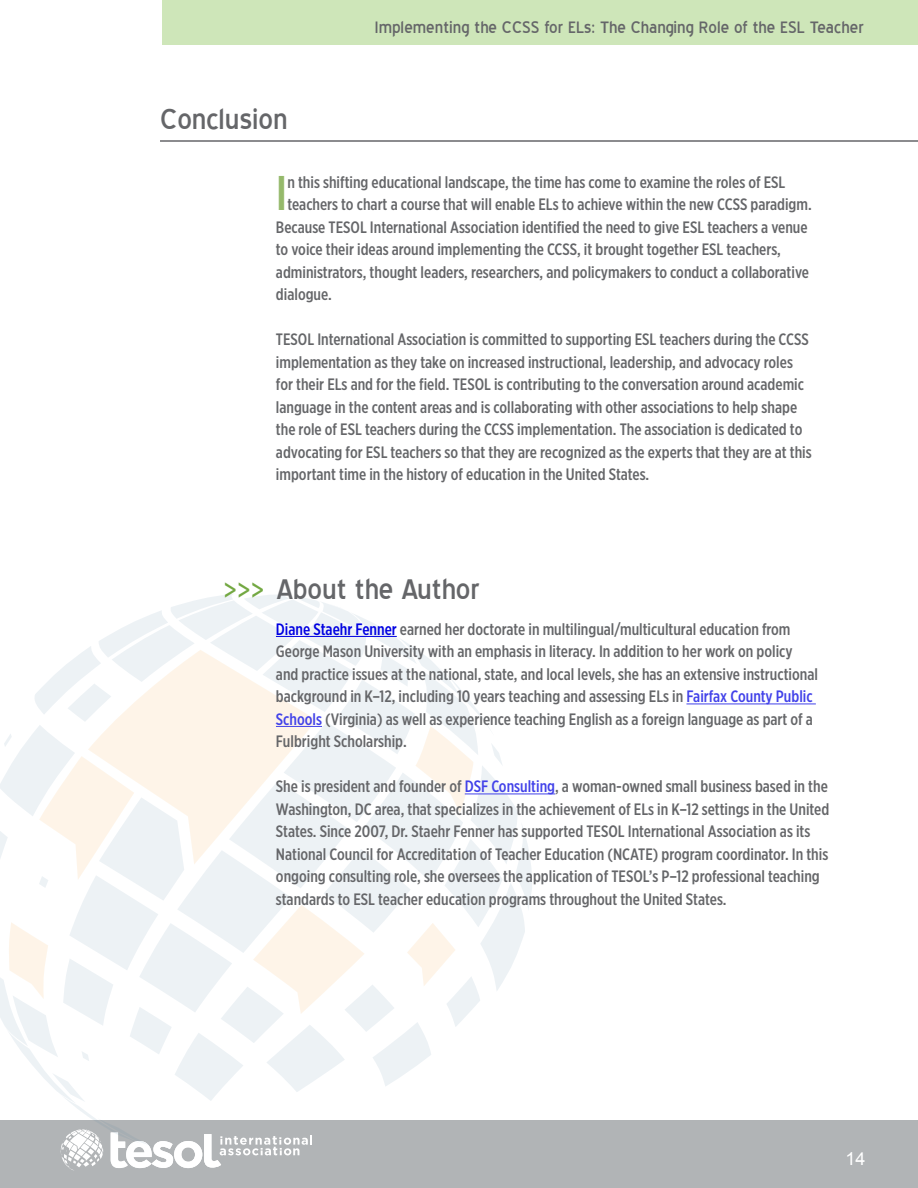
<style>
.page{position:relative;width:918px;height:1188px;background:#fff}
.page>*{position:absolute;margin:0;border:0;box-sizing:border-box;transform-origin:0 0}
.t1{font:500 48.6px "Gotham X Narrow";color:#95b96b}
.t2{font:36px "Blue Highway";color:#656669}
.t3{font:31.5px "Museo 500";color:#73a842;scale:.71 1}
.t4{font:21px "Blue Highway";color:#656669}
.t5{font:18px "Arial";color:#fff}
.t6{font:500 16.5px/22.5px "Gotham X Narrow";color:#656669}
.s1{color:#0000e1}
.s2{color:#4242e9}
</style>
<div class="page">
<div style="left:162px;top:0;width:756px;height:45px;background:#cee6b9"></div>
<div style="left:0;top:1120px;width:918px;height:68px;background:#b1b4b6"></div>
<svg style="left:0;top:594px;width:532px;height:577px"></svg>
<hr style="left:160px;top:140px;width:758px;height:2px;background:#656669">
<hr style="left:276px;top:636px;width:121px;height:1px;background:#0000e1">
<hr style="left:686px;top:704px;width:130px;height:1px;background:#4242e9">
<hr style="left:276px;top:726px;width:46px;height:1px;background:#4242e9">
<hr style="left:465px;top:794px;width:90px;height:1px;background:#4242e9">
<h2 class="t2" style="left:160px;top:104px;width:129px">Conclusion</h2>
<p class="t4" style="left:375px;top:19px;width:491px">Implementing the CCSS for ELs: The Changing Role of the ESL Teacher</p>
<h1 class="t1" style="left:276px;top:164px;width:13px">I</h1>
<p class="t6" style="left:287px;top:170px;width:499px">n this shifting educational landscape, the time has come to examine the roles of ESL</p>
<p class="t6" style="left:287px;top:193px;width:526px">teachers to chart a course that will enable ELs to achieve within the new CCSS paradigm.</p>
<p class="t6" style="left:276px;top:215px;width:533px">Because TESOL International Association identified the need to give ESL teachers a venue</p>
<p class="t6" style="left:276px;top:238px;width:507px">to voice their ideas around implementing the CCSS, it brought together ESL teachers,</p>
<p class="t6" style="left:276px;top:260px;width:535px">administrators, thought leaders, researchers, and policymakers to conduct a collaborative</p>
<p class="t6" style="left:276px;top:283px;width:57px">dialogue.</p>
<p class="t6" style="left:276px;top:328px;width:537px">TESOL International Association is committed to supporting ESL teachers during the CCSS implementation as they take on increased instructional, leadership, and advocacy roles for their ELs and for the field. TESOL is contributing to the conversation around academic language in the content areas and is collaborating with other associations to help shape the role of ESL teachers during the CCSS implementation. The association is dedicated to advocating for ESL teachers so that they are recognized as the experts that they are at this important time in the history of education in the United States.</p>
<h3 class="t3" style="left:223px;top:571px;width:60px">&gt;&gt;&gt;</h3>
<h2 class="t2" style="left:277px;top:573px;width:205px">About the Author</h2>
<p class="t6" style="left:276px;top:618px;width:544px"><span class="s1">Diane Staehr Fenner</span> earned her doctorate in multilingual/multicultural education from George Mason University with an emphasis in literacy. In addition to her work on policy and practice issues at the national, state, and local levels, she has an extensive instructional background in K–12, including 10 years teaching and assessing ELs in <span class="s2">Fairfax County Public Schools</span> (Virginia) as well as experience teaching English as a foreign language as part of a Fulbright Scholarship.</p>
<p class="t6" style="left:276px;top:775px;width:555px">She is president and founder of <span class="s2">DSF Consulting</span>, a woman-owned small business based in the Washington, DC area, that specializes in the achievement of ELs in K–12 settings in the United States. Since 2007, Dr. Staehr Fenner has supported TESOL International Association as its National Council for Accreditation of Teacher Education (NCATE) program coordinator. In this ongoing consulting role, she oversees the application of TESOL’s P–12 professional teaching standards to ESL teacher education programs throughout the United States.</p>
<p class="t5" style="left:845px;top:1147px;width:22px">14</p>
</div>
